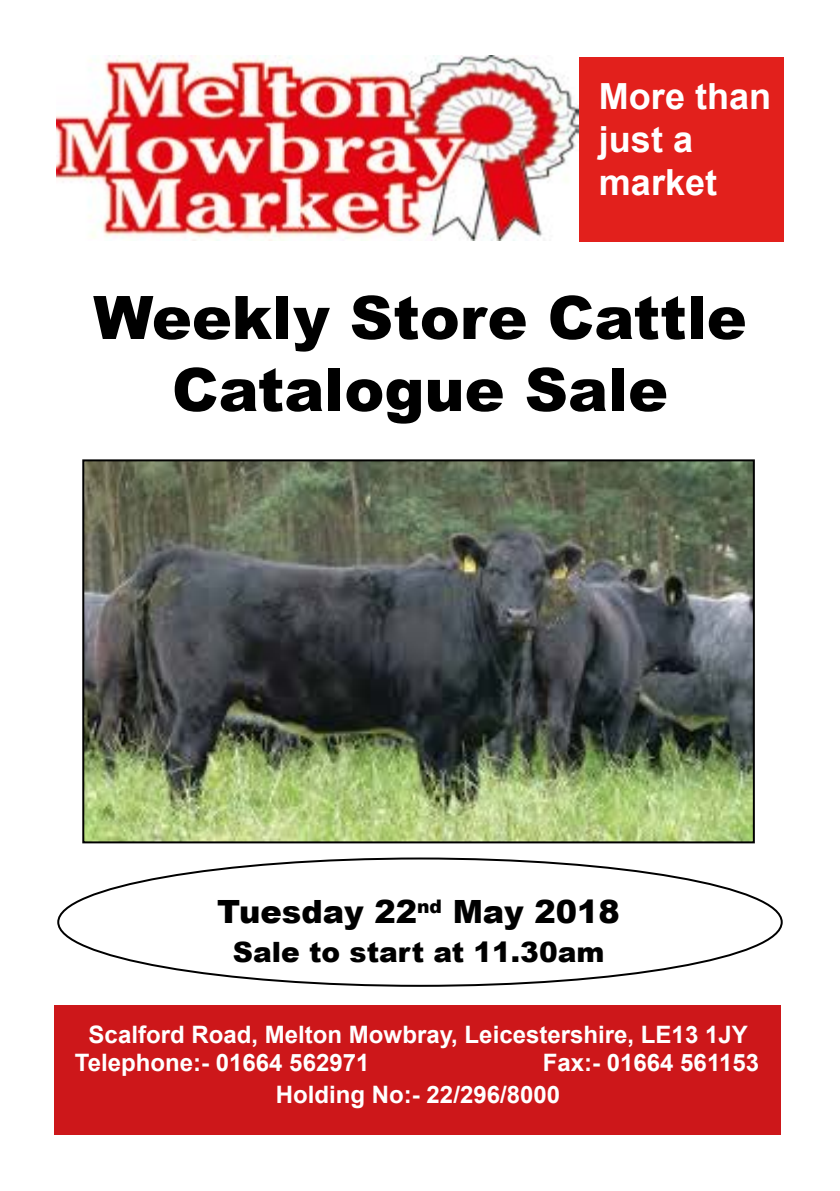
<style>
.page{position:relative;width:840px;height:1191px;background:#fff}
.page>*{position:absolute;margin:0;border:0;box-sizing:border-box;transform-origin:0 0}
.t1{font:900 60px/72px "Arial";color:#000;text-align:center}
.t2{font:700 36px/43.2px "Arial";color:#fff}
.t3{font:900 32px "Arial";color:#000}
.t4{font:900 28px "Arial";color:#000}
.t5{font:700 24px/28.8px "Arial";color:#fff}
</style>
<div class="page">
<div style="left:55px;top:1005px;width:725px;height:129px;background:#cd171a"></div>
<div style="left:578px;top:57px;width:204px;height:185px;background:#e2201c"></div>
<img style="left:57px;top:55px;width:521px;height:185px">
<img style="left:85px;top:462px;width:666px;height:378px">
<div style="left:82px;top:459px;width:672px;height:384px;border:2px solid #000"></div>
<h2 class="t2" style="left:598px;top:75px;width:174px">More than just a market</h2>
<h1 class="t1" style="left:93px;top:280px;width:654px">Weekly Store Cattle<br>Catalogue Sale</h1>
<h3 class="t3" style="left:217px;top:888px;width:404px">Tuesday 22<sup>nd</sup> May 2018</h3>
<p class="t4" style="left:233px;top:931px;width:373px">Sale to start at 11.30am</p>
<p class="t5" style="left:75px;top:1020px;width:674px;text-indent:14px">Scalford Road, Melton Mowbray, Leicestershire, LE13 1JY<br>Telephone:- 01664 562971</p>
<p class="t5" style="left:275px;top:1047px;width:484px;line-height:31.2px;text-indent:267px">Fax:- 01664 561153<br>Holding No:- 22/296/8000</p>
</div>
